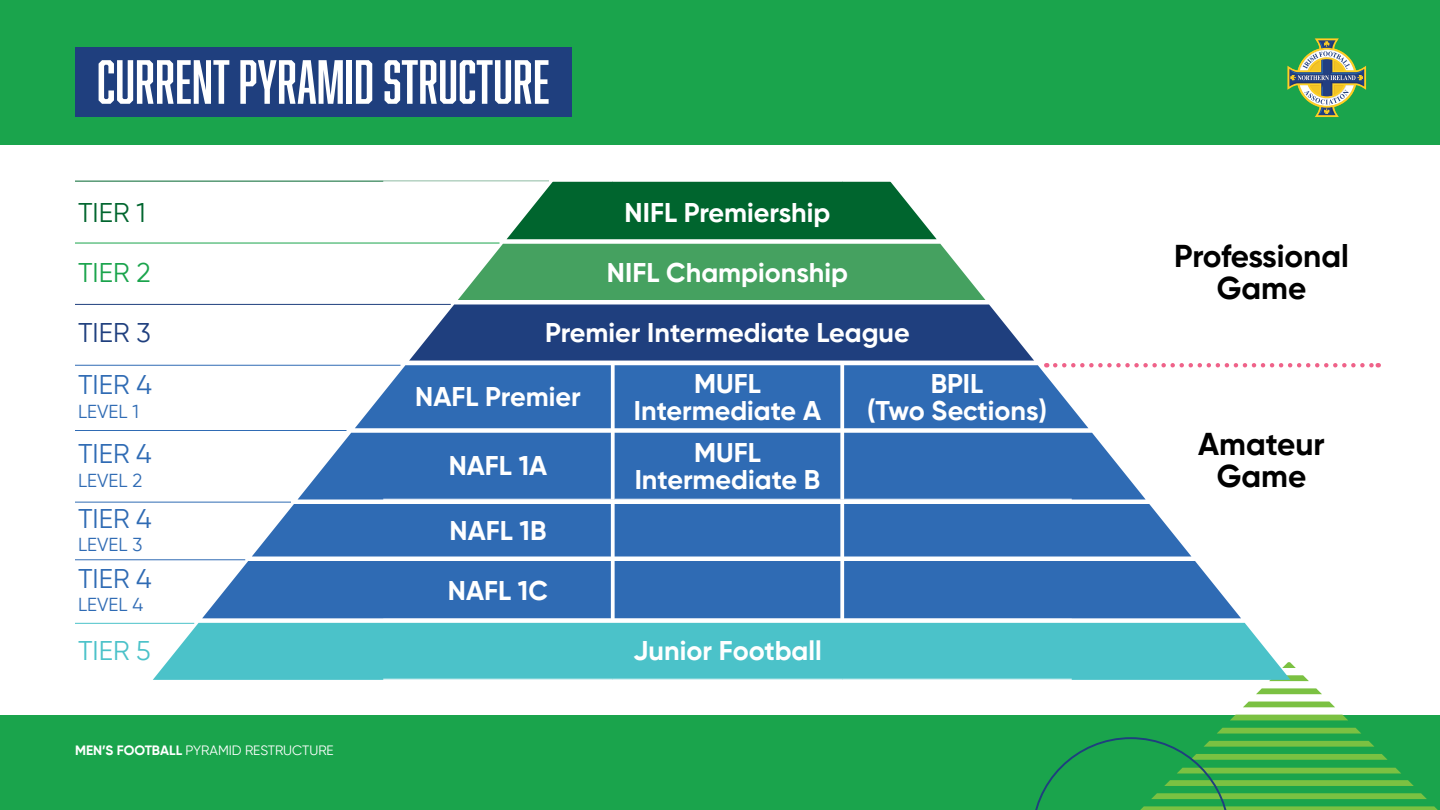
<style>
.page{position:relative;width:1440px;height:810px;background:#1aa44c}
.page>*{position:absolute;margin:0;border:0;box-sizing:border-box;transform-origin:0 0}
.t1{font:57.38px "Abolition";color:#fff}
.t2{font:700 31.5px/31.5px "Gilroy";color:#000;text-align:center}
.t3{font:700 27px/27px "Gilroy";color:#fff;text-align:center}
.t4{font:27px "Gilroy";color:#2f6bb4}
.t5{font:27px "Gilroy";color:#00652e}
.t6{font:27px "Gilroy";color:#1aa44c}
.t7{font:27px "Gilroy";color:#1f3f7e}
.t8{font:27px "Gilroy";color:#4bc2c9}
.t9{font:18.75px "Gilroy";color:#2f6bb4}
.t10{font:13.5px "Gilroy";color:#fff}
.s1{font-weight:700}
</style>
<div class="page">
<div style="left:0;top:146px;width:1440px;height:570px;background:#fff"></div>
<svg style="left:1288px;top:38px;width:78px;height:79px"></svg>
<svg style="left:1230px;top:715px;width:118px;height:5px"></svg>
<svg style="left:1243px;top:702px;width:92px;height:5px"></svg>
<svg style="left:1256px;top:688px;width:66px;height:6px"></svg>
<svg style="left:1269px;top:675px;width:40px;height:6px"></svg>
<svg style="left:1291px;top:663px;width:5px;height:5px"></svg>
<svg style="left:1035px;top:728px;width:403px;height:82px"></svg>
<div style="left:153px;top:623px;width:1138px;height:57px;background:#4bc2c9"></div>
<div style="left:202px;top:561px;width:1039px;height:57px;background:#2f6bb4"></div>
<div style="left:252px;top:504px;width:939px;height:52px;background:#2f6bb4"></div>
<svg style="left:298px;top:433px;width:848px;height:67px;background:#3d75b9"></svg>
<hr style="left:75px;top:181px;width:474px;height:1px;background:#00652e">
<hr style="left:75px;top:243px;width:425px;height:1px;background:#1aa44c">
<hr style="left:75px;top:304px;width:376px;height:1px;background:#1f3f7e">
<hr style="left:75px;top:365px;width:325px;height:1px;background:#2f6bb4">
<svg style="left:355px;top:181px;width:1024px;height:247px"></svg>
<hr style="left:75px;top:430px;width:271px;height:1px;background:#2f6bb4">
<hr style="left:75px;top:502px;width:216px;height:1px;background:#2f6bb4">
<hr style="left:75px;top:559px;width:170px;height:1px;background:#2f6bb4">
<hr style="left:75px;top:623px;width:119px;height:1px;background:#4bc2c9">
<div style="left:75px;top:48px;width:497px;height:69px;background:#1f3f7e"></div>
<hr style="left:383px;top:181px;width:230px;height:1px;background:#fff">
<hr style="left:613px;top:181px;width:229px;height:1px;background:#fff">
<hr style="left:842px;top:181px;width:230px;height:1px;background:#fff">
<hr style="left:383px;top:241px;width:230px;height:1px;background:#fff">
<hr style="left:613px;top:241px;width:229px;height:1px;background:#fff">
<hr style="left:842px;top:241px;width:230px;height:1px;background:#fff">
<hr style="left:383px;top:301px;width:230px;height:1px;background:#fff">
<hr style="left:613px;top:301px;width:229px;height:1px;background:#fff">
<hr style="left:842px;top:301px;width:230px;height:1px;background:#fff">
<hr style="left:383px;top:361px;width:230px;height:1px;background:#fff">
<hr style="left:613px;top:361px;width:229px;height:1px;background:#fff">
<hr style="left:842px;top:361px;width:230px;height:1px;background:#fff">
<hr style="left:383px;top:499px;width:228px;height:1px;background:#fff">
<hr style="left:615px;top:499px;width:225px;height:1px;background:#fff">
<hr style="left:844px;top:499px;width:228px;height:1px;background:#fff">
<hr style="left:383px;top:679px;width:230px;height:1px;background:#fff">
<hr style="left:613px;top:679px;width:229px;height:1px;background:#fff">
<hr style="left:842px;top:679px;width:230px;height:1px;background:#fff">
<svg style="left:611px;top:362px;width:4px;height:67px"></svg>
<svg style="left:840px;top:362px;width:4px;height:67px"></svg>
<svg style="left:611px;top:432px;width:4px;height:67px"></svg>
<svg style="left:840px;top:432px;width:4px;height:67px"></svg>
<svg style="left:611px;top:499px;width:4px;height:58px"></svg>
<svg style="left:840px;top:499px;width:4px;height:58px"></svg>
<svg style="left:611px;top:561px;width:4px;height:58px"></svg>
<svg style="left:840px;top:561px;width:4px;height:58px"></svg>
<h1 class="t1" style="left:97px;top:49px;width:454px">CURRENT PYRAMID STRUCTURE</h1>
<p class="t5" style="left:78px;top:196px;width:69px">TIER 1</p>
<p class="t6" style="left:78px;top:256px;width:74px">TIER 2</p>
<p class="t7" style="left:78px;top:316px;width:74px">TIER 3</p>
<p class="t4" style="left:78px;top:369px;width:75px">TIER 4</p>
<p class="t9" style="left:78px;top:400px;width:62px">LEVEL 1</p>
<p class="t4" style="left:78px;top:438px;width:75px">TIER 4</p>
<p class="t9" style="left:78px;top:469px;width:66px">LEVEL 2</p>
<p class="t4" style="left:78px;top:502px;width:75px">TIER 4</p>
<p class="t9" style="left:78px;top:533px;width:66px">LEVEL 3</p>
<p class="t4" style="left:78px;top:562px;width:75px">TIER 4</p>
<p class="t9" style="left:78px;top:593px;width:67px">LEVEL 4</p>
<p class="t8" style="left:78px;top:634px;width:74px">TIER 5</p>
<p class="t10" style="left:75px;top:742px;width:260px"><span class="s1">MEN’S FOOTBALL</span> PYRAMID RESTRUCTURE</p>
<p class="t3" style="left:625px;top:199px;width:207px">NIFL Premiership</p>
<p class="t3" style="left:607px;top:259px;width:243px">NIFL Championship</p>
<p class="t3" style="left:545px;top:319px;width:366px">Premier Intermediate League</p>
<p class="t3" style="left:415px;top:383px;width:167px">NAFL Premier</p>
<p class="t3" style="left:634px;top:370px;width:189px">MUFL<br>Intermediate A</p>
<p class="t3" style="left:867px;top:370px;width:181px">BPIL<br>(Two Sections)</p>
<p class="t3" style="left:449px;top:452px;width:100px">NAFL 1A</p>
<p class="t3" style="left:450px;top:517px;width:98px">NAFL 1B</p>
<p class="t3" style="left:448px;top:577px;width:102px">NAFL 1C</p>
<p class="t3" style="left:635px;top:439px;width:187px">MUFL<br>Intermediate B</p>
<p class="t3" style="left:633px;top:637px;width:190px">Junior Football</p>
<p class="t2" style="left:1174px;top:240px;width:176px">Professional<br>Game</p>
<p class="t2" style="left:1198px;top:428px;width:128px">Amateur<br>Game</p>
</div>
